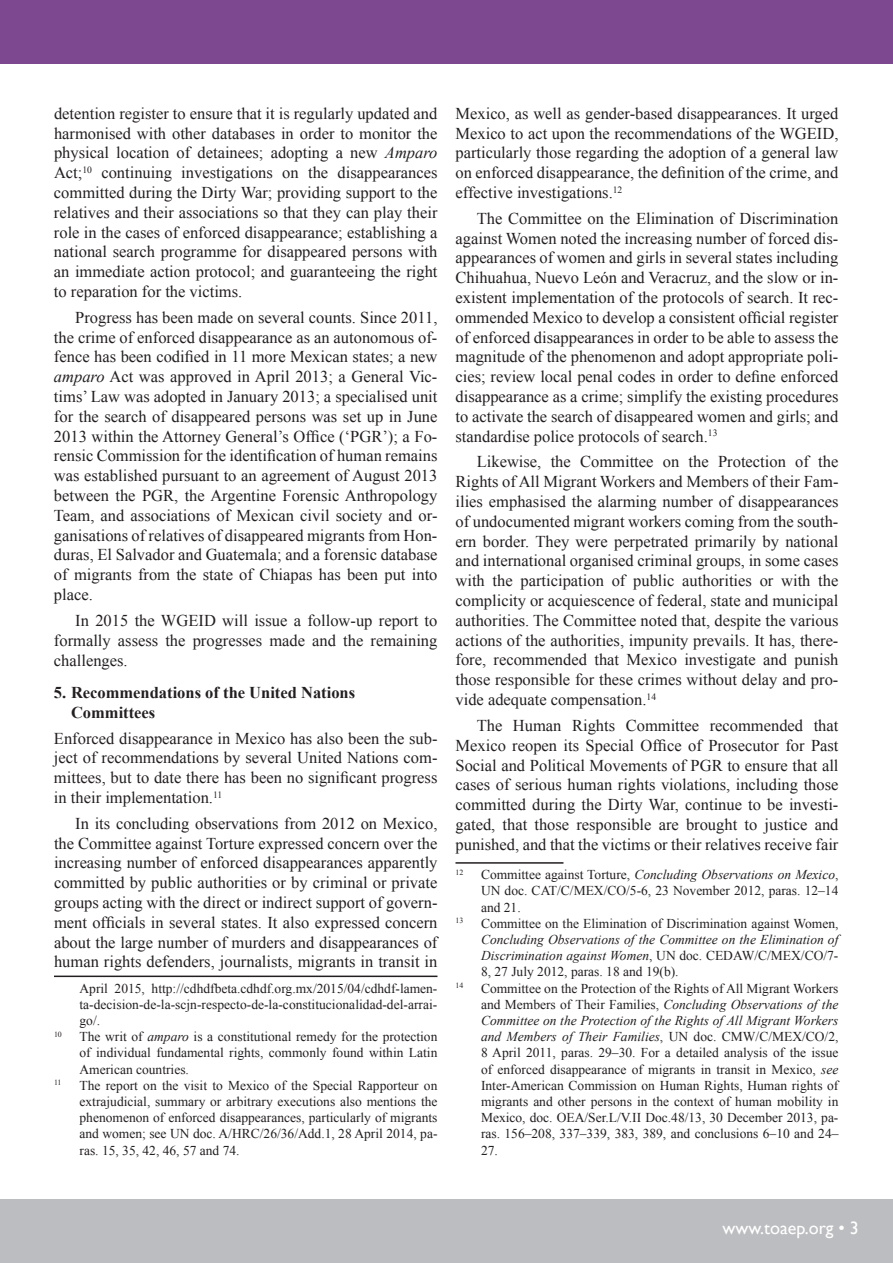
<style>
.page{position:relative;width:893px;height:1263px;background:#fff}
.page>*{position:absolute;margin:0;border:0;box-sizing:border-box;transform-origin:0 0}
.t1{font:18px "Gill Sans";color:#fff}
.t2{font:16.5px/19.8px "Times New Roman";color:#231f20;text-align:justify}
.t3{font:700 16.5px/19.8px "Times New Roman";color:#231f20}
.t4{font:13.5px/16.2px "Times New Roman";color:#231f20;text-align:justify}
.t5{font:italic 13.5px/16.2px "Times New Roman";color:#231f20;text-align:justify}
.t6{font:7.8px "Times New Roman";color:#231f20}
.s1{font-style:italic}
.s2{font-style:normal}
</style>
<div class="page">
<div style="left:0;top:1199px;width:893px;height:64px;background:#bcbdc0"></div>
<div style="left:0;top:0;width:893px;height:64px;background:#7e4890"></div>
<hr style="left:54px;top:975px;width:383px;height:2px;background:#231f20">
<hr style="left:455px;top:862px;width:108px;height:2px;background:#231f20">
<p class="t2" style="left:54px;top:103px;width:385px">detention register to ensure that it is regularly updated and harmonised with other databases in order to monitor the physical location of detainees; adopting a new <span class="s1">Amparo </span>Act;<sup>10</sup> continuing investigations on the disappearances committed during the Dirty War; providing support to the relatives and their associations so that they can play their role in the cases of enforced disappearance; establishing a national search programme for disappeared persons with an immediate action protocol; and guaranteeing the right to reparation for the victims.</p>
<p class="t2" style="left:54px;top:307px;width:385px;text-indent:21px">Progress has been made on several counts. Since 2011, the crime of enforced disappearance as an autonomous of&shy;fence has been codified in 11 more Mexican states; a new <span class="s1">amparo</span> Act was approved in April 2013; a General Vic&shy;tims’ Law was adopted in January 2013; a specialised unit for the search of disappeared persons was set up in June 2013 within the Attorney General’s Office (‘PGR’); a Fo&shy;rensic Commission for the identification of human remains was established pursuant to an agreement of August 2013 between the PGR, the Argentine Forensic Anthropology Team, and associations of Mexican civil society and or&shy;ganisations of relatives of disappeared migrants from Hon&shy;duras, El Salvador and Guatemala; and a forensic database of migrants from the state of Chiapas has been put into place.</p>
<p class="t2" style="left:54px;top:610px;width:385px;text-indent:21px">In 2015 the WGEID will issue a follow-up report to formally assess the progresses made and the remaining challenges.</p>
<p class="t3" style="left:71px;top:682px;width:286px;text-indent:-17px">5. Recommendations of the United Nations<br>Committees</p>
<p class="t2" style="left:54px;top:728px;width:385px">Enforced disappearance in Mexico has also been the sub&shy;ject of recommendations by several United Nations com&shy;mittees, but to date there has been no significant progress in their implementation.<sup>11</sup></p>
<p class="t2" style="left:54px;top:813px;width:385px;text-indent:21px">In its concluding observations from 2012 on Mexico, the Committee against Torture expressed concern over the increasing number of enforced disappearances apparently committed by public authorities or by criminal or private groups acting with the direct or indirect support of govern&shy;ment officials in several states. It also expressed concern about the large number of murders and disappearances of human rights defenders, journalists, migrants in transit in</p>
<p class="t4" style="left:80px;top:980px;width:359px">April 2015, http://cdhdfbeta.cdhdf.org.mx/2015/04/cdhdf-lamen&shy;ta-decision-de-la-scjn-respecto-de-la-constitucionalidad-del-arrai&shy;go/.</p>
<p class="t6" style="left:54px;top:1029px;width:9px">10</p>
<p class="t4" style="left:80px;top:1028px;width:359px">The writ of <span class="s1">amparo</span> is a constitutional remedy for the protection of individual fundamental rights, commonly found within Latin American countries.</p>
<p class="t6" style="left:54px;top:1077px;width:9px">11</p>
<p class="t4" style="left:80px;top:1077px;width:359px">The report on the visit to Mexico of the Special Rapporteur on extrajudicial, summary or arbitrary executions also mentions the phenomenon of enforced disappearances, particularly of migrants and women; see UN doc. A/HRC/26/36/Add.1, 28 April 2014, pa&shy;ras. 15, 35, 42, 46, 57 and 74.</p>
<p class="t2" style="left:455px;top:103px;width:384px">Mexico, as well as gender-based disappearances. It urged Mexico to act upon the recommendations of the WGEID, particularly those regarding the adoption of a general law on enforced disappearance, the definition of the crime, and effective investigations.<sup>12</sup></p>
<p class="t2" style="left:455px;top:208px;width:384px;text-indent:21px">The Committee on the Elimination of Discrimination against Women noted the increasing number of forced dis&shy;appearances of women and girls in several states including Chihuahua, Nuevo León and Veracruz, and the slow or in&shy;existent implementation of the protocols of search. It rec&shy;ommended Mexico to develop a consistent official register of enforced disappearances in order to be able to assess the magnitude of the phenomenon and adopt appropriate poli&shy;cies; review local penal codes in order to define enforced disappearance as a crime; simplify the existing procedures to activate the search of disappeared women and girls; and standardise police protocols of search.<sup>13</sup></p>
<p class="t2" style="left:455px;top:452px;width:384px;text-indent:21px">Likewise, the Committee on the Protection of the Rights of All Migrant Workers and Members of their Fam&shy;ilies emphasised the alarming number of disappearances of undocumented migrant workers coming from the south&shy;ern border. They were perpetrated primarily by national and international organised criminal groups, in some cases with the participation of public authorities or with the complicity or acquiescence of federal, state and municipal authorities. The Committee noted that, despite the various actions of the authorities, impunity prevails. It has, there&shy;fore, recommended that Mexico investigate and punish those responsible for these crimes without delay and pro&shy;vide adequate compensation.<sup>14</sup></p>
<p class="t2" style="left:455px;top:715px;width:384px;text-indent:21px">The Human Rights Committee recommended that Mexico reopen its Special Office of Prosecutor for Past Social and Political Movements of PGR to ensure that all cases of serious human rights violations, including those committed during the Dirty War, continue to be investi&shy;gated, that those responsible are brought to justice and punished, and that the victims or their relatives receive fair</p>
<p class="t6" style="left:455px;top:867px;width:9px">12</p>
<p class="t4" style="left:481px;top:866px;width:359px">Committee against Torture, <span class="s1">Concluding Observations on Mexico</span>, UN doc. CAT/C/MEX/CO/5-6, 23 November 2012, paras. 12–14 and 21.</p>
<p class="t6" style="left:455px;top:915px;width:9px">13</p>
<p class="t4" style="left:481px;top:915px;width:359px">Committee on the Elimination of Discrimination against Women,</p>
<p class="t5" style="left:481px;top:931px;width:359px">Concluding Observations of the Committee on the Elimination of Discrimination against Women<span class="s2">, UN doc. CEDAW/C/MEX/CO/7- 8, 27 July 2012, paras. 18 and 19(b).</span></p>
<p class="t6" style="left:455px;top:980px;width:9px">14</p>
<p class="t4" style="left:481px;top:980px;width:359px">Committee on the Protection of the Rights of All Migrant Workers and Members of Their Families, <span class="s1">Concluding Observations of the Committee on the Protection of the Rights of All Migrant Workers and Members of Their Families</span>, UN doc. CMW/C/MEX/CO/2, 8 April 2011, paras. 29–30. For a detailed analysis of the issue of enforced disappearance of migrants in transit in Mexico, <span class="s1">see </span>Inter-American Commission on Human Rights, Human rights of migrants and other persons in the context of human mobility in Mexico, doc. OEA/Ser.L/V.II Doc.48/13, 30 December 2013, pa&shy;ras. 156–208, 337–339, 383, 389, and conclusions 6–10 and 24– 27.</p>
<p class="t1" style="left:722px;top:1218px;width:138px">www.toaep.org • 3</p>
</div>
